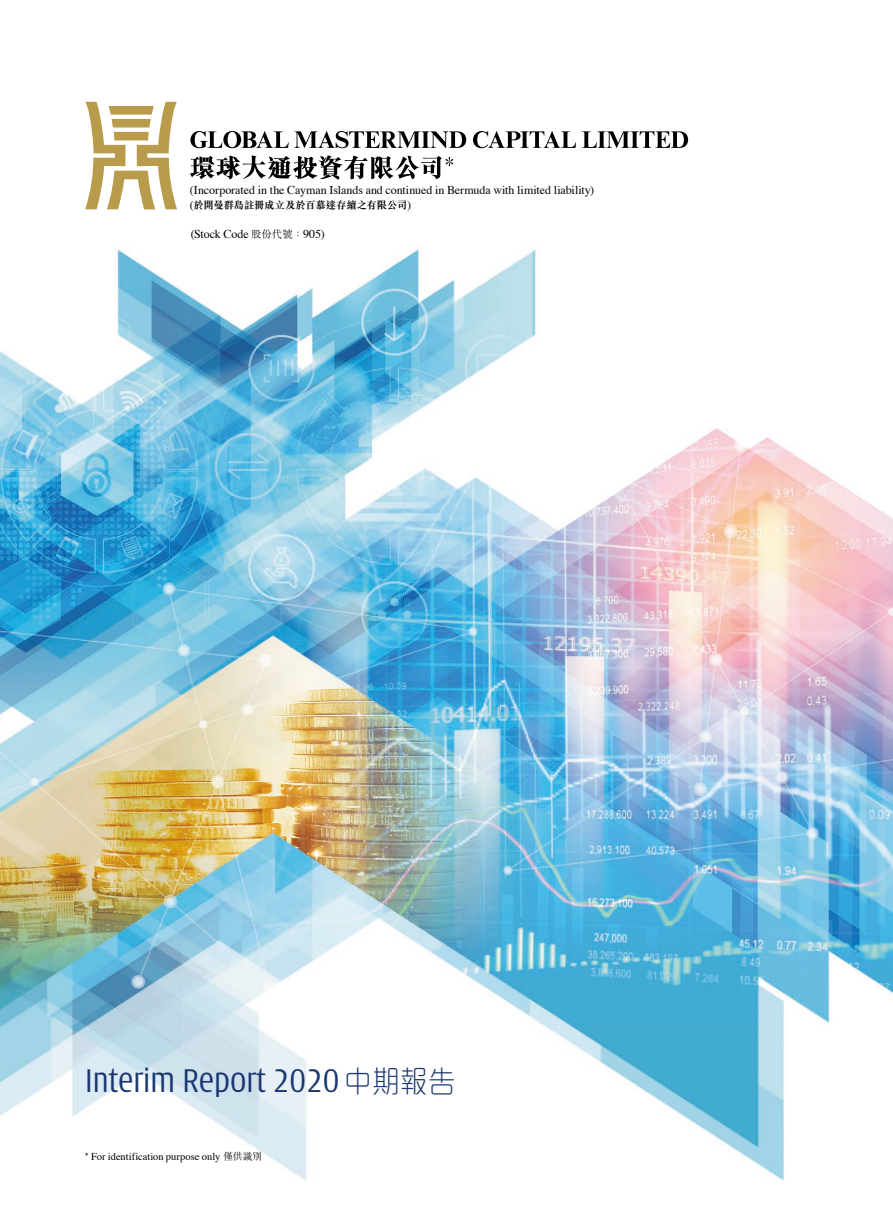
<style>
.page{position:relative;width:893px;height:1212px;background:#fff}
.page>*{position:absolute;margin:0;border:0;box-sizing:border-box;transform-origin:0 0}
.t1{font:300 condensed 35.7px "Modena";color:#1b3771}
.t2{font:12px "Times";letter-spacing:-.005em;color:#000}
.t3{font:10.5px "Times";letter-spacing:-.005em;color:#000}
.t4{font:700 10.5px "M Sung HK";letter-spacing:-.01em;color:#000}
.s1{font-family:"Times";font-weight:400;font-size:12px}
.s2{font-family:"M Sung HK";font-weight:300;font-size:10.5px}
.s3{font-family:"M Elle HK";font-stretch:normal;font-size:31.05px}
.s4{font-family:"M Sung HK";font-weight:300;font-size:9.75px}
</style>
<div class="page">
<img style="left:0;top:101px;width:893px;height:1080px">
<svg style="left:85px;top:102px;width:92px;height:107px"></svg>
<svg style="left:190px;top:131px;width:276px;height:17px"></svg>
<svg style="left:473px;top:131px;width:103px;height:17px"></svg>
<svg style="left:582px;top:131px;width:106px;height:17px"></svg>
<svg style="left:190px;top:155px;width:263px;height:25px"></svg>
<p class="t2" style="left:190px;top:179px;width:406px">(Incorporated in the Cayman Islands and continued in Bermuda with limited liability)</p>
<p class="t4" style="left:190px;top:200px;width:223px"><span class="s1">(</span>於開曼群島註冊成立及於百慕達存續之有限公司<span class="s1">)</span></p>
<p class="t2" style="left:191px;top:222px;width:136px">(Stock Code <span class="s2">股份代號：</span>905)</p>
<h1 class="t1" style="left:85px;top:1064px;width:372px">Interim Report 2020<span class="s3">中期報告</span></h1>
<p class="t3" style="left:91px;top:1146px;width:172px">For identification purpose only <span class="s4">僅供識別</span></p>
</div>
